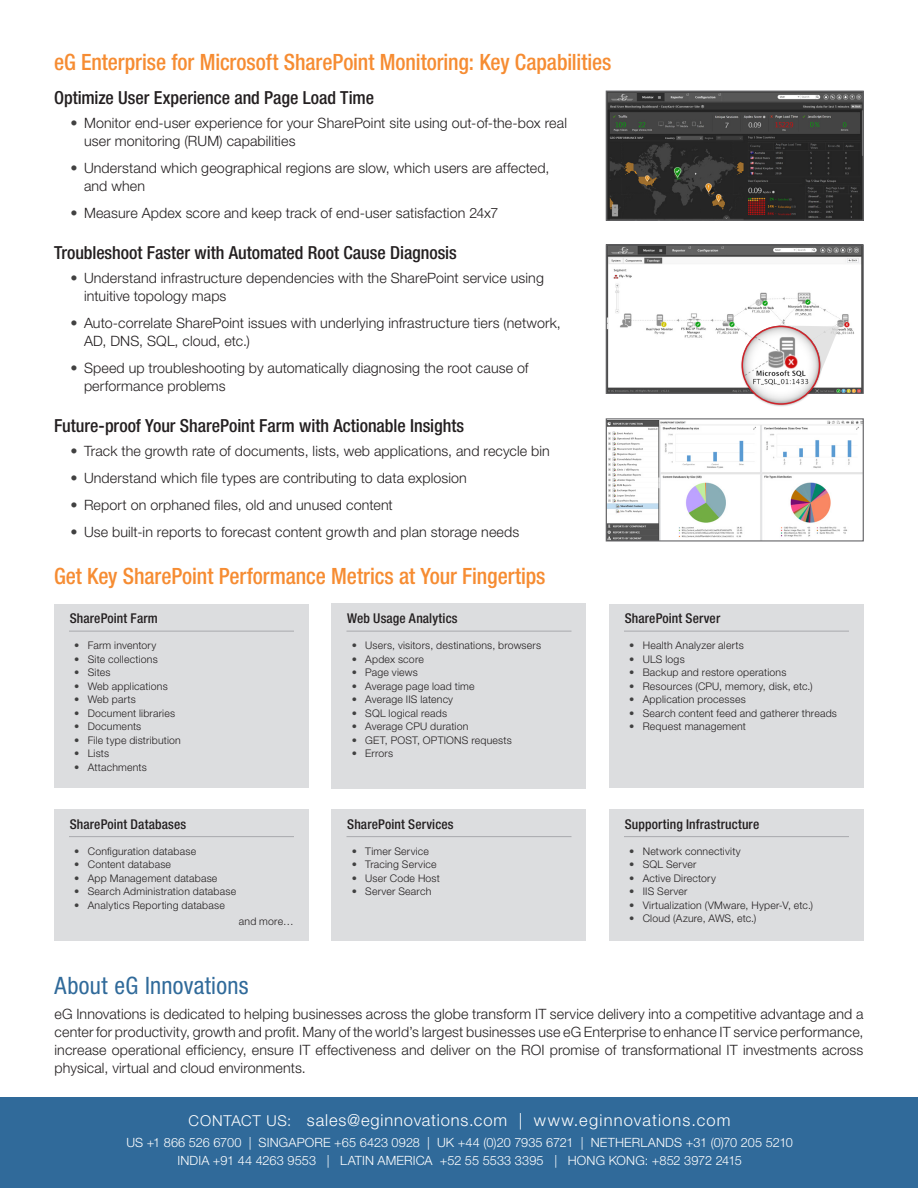
<style>
.page{position:relative;width:918px;height:1188px;background:#fff}
.page>*{position:absolute;margin:0;border:0;box-sizing:border-box;transform-origin:0 0}
.t1{font:condensed 24px "Helvetica Neue LT Std";letter-spacing:.015em;color:#306a9a}
.t2{font:500 condensed 22.5px "Helvetica Neue LT Pro";letter-spacing:-.005em;color:#f68c32}
.Sub_Title{font:500 condensed 18px "Helvetica Neue LT Std";letter-spacing:-.005em;color:#231f20}
.t3{font:300 16.5px "Helvetica Neue LT Std";letter-spacing:.055em;color:#fff}
.t4{font:300 14.25px/18px "Helvetica Neue LT Pro";letter-spacing:.01em;color:#231f20}
.Sub_Title-2{font:500 condensed 13.5px "Helvetica Neue LT Std";letter-spacing:.01em;color:#231f20}
.t5{font:300 12.75px "Helvetica Neue LT Std";letter-spacing:.01em;color:#fff}
.Paragraph{font:300 10.5px "Helvetica Neue LT Pro";letter-spacing:.02em;color:#231f20}
.s1{color:#414141}
.s2{font-size:15px}
</style>
<div class="page">
<img style="left:608px;top:93px;width:254px;height:126px">
<div style="left:606px;top:91px;width:258px;height:130px;border:1px solid #656568"></div>
<div style="left:54px;top:604px;width:255px;height:184px;background:#dcdddf"></div>
<hr style="left:69px;top:631px;width:225px;height:1px;background:#a8a9ad">
<div style="left:332px;top:604px;width:254px;height:185px;background:#dcdddf"></div>
<hr style="left:346px;top:631px;width:226px;height:1px;background:#a8a9ad">
<div style="left:609px;top:604px;width:255px;height:184px;background:#dcdddf"></div>
<hr style="left:624px;top:631px;width:225px;height:1px;background:#a8a9ad">
<div style="left:54px;top:809px;width:255px;height:131px;background:#dcdddf"></div>
<hr style="left:69px;top:836px;width:225px;height:1px;background:#a8a9ad">
<div style="left:332px;top:809px;width:254px;height:131px;background:#dcdddf"></div>
<hr style="left:346px;top:836px;width:226px;height:1px;background:#a8a9ad">
<div style="left:609px;top:809px;width:255px;height:131px;background:#dcdddf"></div>
<hr style="left:624px;top:836px;width:225px;height:1px;background:#a8a9ad">
<img style="left:608px;top:246px;width:254px;height:146px">
<div style="left:606px;top:244px;width:258px;height:150px;border:1px solid #656568"></div>
<img style="left:608px;top:420px;width:254px;height:120px">
<div style="left:606px;top:418px;width:258px;height:124px;border:1px solid #656568"></div>
<div style="left:0;top:1098px;width:918px;height:90px;background:#306a9a"></div>
<svg style="left:822px;top:326px;width:17px;height:55px"></svg>
<img style="left:741px;top:326px;width:81px;height:80px">
<div style="left:742px;top:326px;width:78px;height:79px;border:2px solid #d1232a;border-radius:50%"></div>
<p class="t2" style="left:54px;top:49px;width:559px">eG Enterprise for Microsoft SharePoint Monitoring: Key Capabilities</p>
<p class="Sub_Title" style="left:54px;top:87px;width:322px">Optimize User Experience and Page Load Time</p>
<p class="t4" style="left:84px;top:114px;width:484px;text-indent:-14px"><span class="s1">•</span> Monitor end-user experience for your SharePoint site using out-of-the-box real user monitoring (RUM) capabilities</p>
<p class="t4" style="left:84px;top:159px;width:467px;text-indent:-14px"><span class="s1">•</span> Understand which geographical regions are slow, which users are affected, and when</p>
<p class="t4" style="left:70px;top:204px;width:430px"><span class="s1">•</span> Measure Apdex score and keep track of end-user satisfaction 24x7</p>
<p class="Sub_Title" style="left:54px;top:242px;width:404px">Troubleshoot Faster with Automated Root Cause Diagnosis</p>
<p class="t4" style="left:84px;top:268px;width:461px;text-indent:-14px"><span class="s1">•</span> Understand infrastructure dependencies with the SharePoint service using intuitive topology maps</p>
<p class="t4" style="left:84px;top:313px;width:478px;text-indent:-14px"><span class="s1">•</span> Auto-correlate SharePoint issues with underlying infrastructure tiers (network,<br>AD, DNS, SQL, cloud, etc.)</p>
<p class="t4" style="left:84px;top:358px;width:446px;text-indent:-14px"><span class="s1">•</span> Speed up troubleshooting by automatically diagnosing the root cause of performance problems</p>
<p class="Sub_Title" style="left:54px;top:415px;width:412px">Future-proof Your SharePoint Farm with Actionable Insights</p>
<p class="t4" style="left:70px;top:442px;width:481px"><span class="s1">•</span> Track the growth rate of documents, lists, web applications, and recycle bin</p>
<p class="t4" style="left:70px;top:469px;width:398px"><span class="s1">•</span> Understand which file types are contributing to data explosion</p>
<p class="t4" style="left:70px;top:496px;width:324px"><span class="s1">•</span> Report on orphaned files, old and unused content</p>
<p class="t4" style="left:70px;top:523px;width:450px"><span class="s1">•</span> Use built-in reports to forecast content growth and plan storage needs</p>
<p class="t2" style="left:54px;top:562px;width:493px">Get Key SharePoint Performance Metrics at Your Fingertips</p>
<p class="Sub_Title-2" style="left:70px;top:610px;width:90px">SharePoint Farm</p>
<p class="Paragraph" style="left:74px;top:639px;width:84px"><span class="s1">•</span> Farm inventory</p>
<p class="Paragraph" style="left:74px;top:653px;width:85px"><span class="s1">•</span> Site collections</p>
<p class="Paragraph" style="left:74px;top:666px;width:38px"><span class="s1">•</span> Sites</p>
<p class="Paragraph" style="left:74px;top:680px;width:95px"><span class="s1">•</span> Web applications</p>
<p class="Paragraph" style="left:74px;top:693px;width:63px"><span class="s1">•</span> Web parts</p>
<p class="Paragraph" style="left:74px;top:707px;width:102px"><span class="s1">•</span> Document libraries</p>
<p class="Paragraph" style="left:74px;top:720px;width:69px"><span class="s1">•</span> Documents</p>
<p class="Paragraph" style="left:74px;top:734px;width:108px"><span class="s1">•</span> File type distribution</p>
<p class="Paragraph" style="left:74px;top:747px;width:36px"><span class="s1">•</span> Lists</p>
<p class="Paragraph" style="left:74px;top:761px;width:74px"><span class="s1">•</span> Attachments</p>
<p class="Sub_Title-2" style="left:347px;top:610px;width:112px">Web Usage Analytics</p>
<p class="Paragraph" style="left:352px;top:639px;width:191px"><span class="s1">•</span> Users, visitors, destinations, browsers</p>
<p class="Paragraph" style="left:352px;top:653px;width:74px"><span class="s1">•</span> Apdex score</p>
<p class="Paragraph" style="left:352px;top:666px;width:67px"><span class="s1">•</span> Page views</p>
<p class="Paragraph" style="left:352px;top:680px;width:124px"><span class="s1">•</span> Average page load time</p>
<p class="Paragraph" style="left:352px;top:693px;width:103px"><span class="s1">•</span> Average IIS latency</p>
<p class="Paragraph" style="left:352px;top:707px;width:97px"><span class="s1">•</span> SQL logical reads</p>
<p class="Paragraph" style="left:352px;top:720px;width:118px"><span class="s1">•</span> Average CPU duration</p>
<p class="Paragraph" style="left:352px;top:734px;width:162px"><span class="s1">•</span> GET, POST, OPTIONS requests</p>
<p class="Paragraph" style="left:352px;top:747px;width:43px"><span class="s1">•</span> Errors</p>
<p class="Sub_Title-2" style="left:70px;top:816px;width:118px">SharePoint Databases</p>
<p class="Paragraph" style="left:74px;top:845px;width:123px"><span class="s1">•</span> Configuration database</p>
<p class="Paragraph" style="left:74px;top:858px;width:98px"><span class="s1">•</span> Content database</p>
<p class="Paragraph" style="left:74px;top:872px;width:145px"><span class="s1">•</span> App Management database</p>
<p class="Paragraph" style="left:74px;top:885px;width:163px"><span class="s1">•</span> Search Administration database</p>
<p class="Paragraph" style="left:74px;top:899px;width:152px"><span class="s1">•</span> Analytics Reporting database</p>
<p class="Paragraph" style="left:239px;top:915px;width:56px">and more…</p>
<p class="t1" style="left:55px;top:972px;width:195px">About eG Innovations</p>
<p class="Sub_Title-2" style="left:347px;top:816px;width:108px">SharePoint Services</p>
<p class="Paragraph" style="left:352px;top:845px;width:79px"><span class="s1">•</span> Timer Service</p>
<p class="Paragraph" style="left:352px;top:858px;width:86px"><span class="s1">•</span> Tracing Service</p>
<p class="Paragraph" style="left:352px;top:872px;width:90px"><span class="s1">•</span> User Code Host</p>
<p class="Paragraph" style="left:352px;top:885px;width:81px"><span class="s1">•</span> Server Search</p>
<p class="Sub_Title-2" style="left:625px;top:610px;width:97px">SharePoint Server</p>
<p class="Paragraph" style="left:629px;top:639px;width:116px"><span class="s1">•</span> Health Analyzer alerts</p>
<p class="Paragraph" style="left:629px;top:653px;width:57px"><span class="s1">•</span> ULS logs</p>
<p class="Paragraph" style="left:629px;top:666px;width:159px"><span class="s1">•</span> Backup and restore operations</p>
<p class="Paragraph" style="left:629px;top:680px;width:185px"><span class="s1">•</span> Resources (CPU, memory, disk, etc.)</p>
<p class="Paragraph" style="left:629px;top:693px;width:118px"><span class="s1">•</span> Application processes</p>
<p class="Paragraph" style="left:629px;top:707px;width:209px"><span class="s1">•</span> Search content feed and gatherer threads</p>
<p class="Paragraph" style="left:629px;top:720px;width:118px"><span class="s1">•</span> Request management</p>
<p class="Sub_Title-2" style="left:625px;top:816px;width:136px">Supporting Infrastructure</p>
<p class="Paragraph" style="left:629px;top:845px;width:113px"><span class="s1">•</span> Network connectivity</p>
<p class="Paragraph" style="left:629px;top:858px;width:69px"><span class="s1">•</span> SQL Server</p>
<p class="Paragraph" style="left:629px;top:872px;width:88px"><span class="s1">•</span> Active Directory</p>
<p class="Paragraph" style="left:629px;top:885px;width:60px"><span class="s1">•</span> IIS Server</p>
<p class="Paragraph" style="left:629px;top:899px;width:185px"><span class="s1">•</span> Virtualization (VMware, Hyper-V, etc.)</p>
<p class="Paragraph" style="left:629px;top:912px;width:129px"><span class="s1">•</span> Cloud (Azure, AWS, etc.)</p>
<p class="t4" style="left:55px;top:1004px;width:811px;text-align:justify">eG Innovations is dedicated to helping businesses across the globe transform IT service delivery into a competitive advantage and a center for productivity, growth and profit. Many of the world’s largest businesses use eG Enterprise to enhance IT service performance, increase operational efficiency, ensure IT effectiveness and deliver on the ROI promise of transformational IT investments across physical, virtual and cloud environments.</p>
<p class="t3" style="left:189px;top:1110px;width:544px"><span class="s2">CONTACT US:</span> sales@eginnovations.com | www.eginnovations.com</p>
<p class="t5" style="left:126px;top:1134px;width:668px">US +1 866 526 6700 | SINGAPORE +65 6423 0928 | UK +44 (0)20 7935 6721 | NETHERLANDS +31 (0)70 205 5210</p>
<p class="t5" style="left:177px;top:1152px;width:566px">INDIA +91 44 4263 9553 | LATIN AMERICA +52 55 5533 3395 | HONG KONG: +852 3972 2415</p>
</div>
